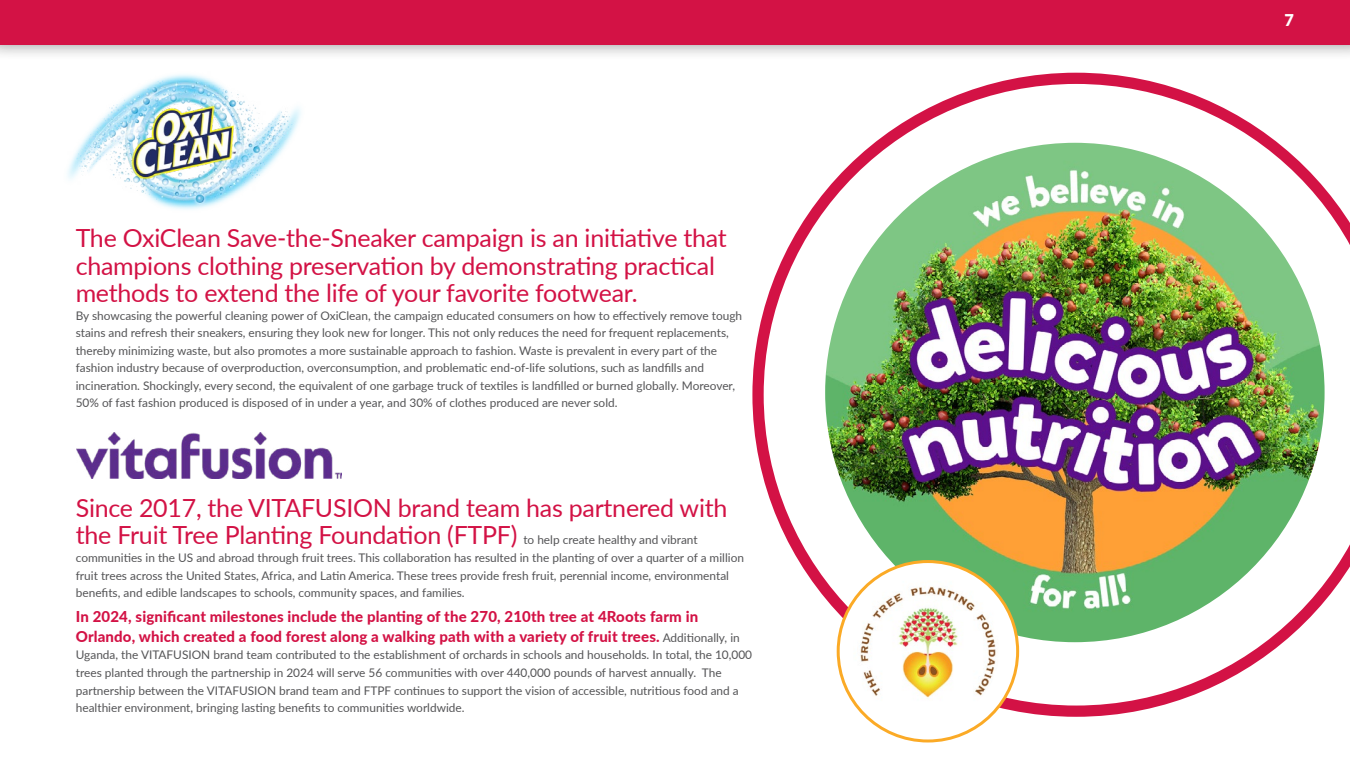
<style>
.page{position:relative;width:1350px;height:765px;background:#fff}
.page>*{position:absolute;margin:0;border:0;box-sizing:border-box;transform-origin:0 0}
.t1{font:25px/27.5px "Lato";letter-spacing:-.01em;color:#d31245}
.t2{font:900 16.25px "Lato";color:#fff}
.t3{font:800 15px/20px "Lato";letter-spacing:.01em;color:#d31245}
.t4{font:11.88px/17.5px "Lato";color:#545456}
.s1{font-size:11.88px;color:#545456}
.s2{font-weight:400;font-size:11.88px;color:#545456}
</style>
<div class="page">
<div style="left:0;top:0;width:1350px;height:61px;background:#000;opacity:.62"></div>
<div style="left:0;top:0;width:1350px;height:45px;background:#d31245"></div>
<img style="left:76px;top:433px;width:265px;height:45px">
<svg style="left:752px;top:73px;width:598px;height:644px"></svg>
<img style="left:67px;top:74px;width:234px;height:136px">
<img style="left:825px;top:143px;width:500px;height:499px;border-radius:250px">
<svg style="left:838px;top:562px;width:180px;height:179px"></svg>
<img style="left:853px;top:571px;width:146px;height:149px">
<h1 class="t1" style="left:76px;top:223px;width:653px">The OxiClean Save-the-Sneaker campaign is an initiative that champions clothing preservation by demonstrating practical methods to extend the life of your favorite footwear.</h1>
<p class="t4" style="left:76px;top:306px;width:668px">By showcasing the powerful cleaning power of OxiClean, the campaign educated consumers on how to effectively remove tough stains and refresh their sneakers, ensuring they look new for longer. This not only reduces the need for frequent replacements, thereby minimizing waste, but also promotes a more sustainable approach to fashion. Waste is prevalent in every part of the fashion industry because of overproduction, overconsumption, and problematic end-of-life solutions, such as landfills and incineration. Shockingly, every second, the equivalent of one garbage truck of textiles is landfilled or burned globally. Moreover, 50% of fast fashion produced is disposed of in under a year, and 30% of clothes produced are never sold.</p>
<h1 class="t1" style="left:76px;top:493px;width:653px">Since 2017, the VITAFUSION brand team has partnered with the Fruit Tree Planting Foundation (FTPF) <span class="s1">to help create healthy and vibrant</span></h1>
<p class="t4" style="left:76px;top:548px;width:670px">communities in the US and abroad through fruit trees. This collaboration has resulted in the planting of over a quarter of a million fruit trees across the United States, Africa, and Latin America. These trees provide fresh fruit, perennial income, environmental benefits, and edible landscapes to schools, community spaces, and families.</p>
<p class="t3" style="left:76px;top:606px;width:666px">In 2024, significant milestones include the planting of the 270, 210th tree at 4Roots farm in<br>Orlando, which created a food forest along a walking path with a variety of fruit trees. <span class="s2">Additionally, in</span></p>
<p class="t4" style="left:76px;top:646px;width:678px">Uganda, the VITAFUSION brand team contributed to the establishment of orchards in schools and households. In total, the 10,000 trees planted through the partnership in 2024 will serve 56 communities with over 440,000 pounds of harvest annually. The partnership between the VITAFUSION brand team and FTPF continues to support the vision of accessible, nutritious food and a healthier environment, bringing lasting benefits to communities worldwide.</p>
<h2 class="t2" style="left:1284px;top:10px;width:11px">7</h2>
</div>
